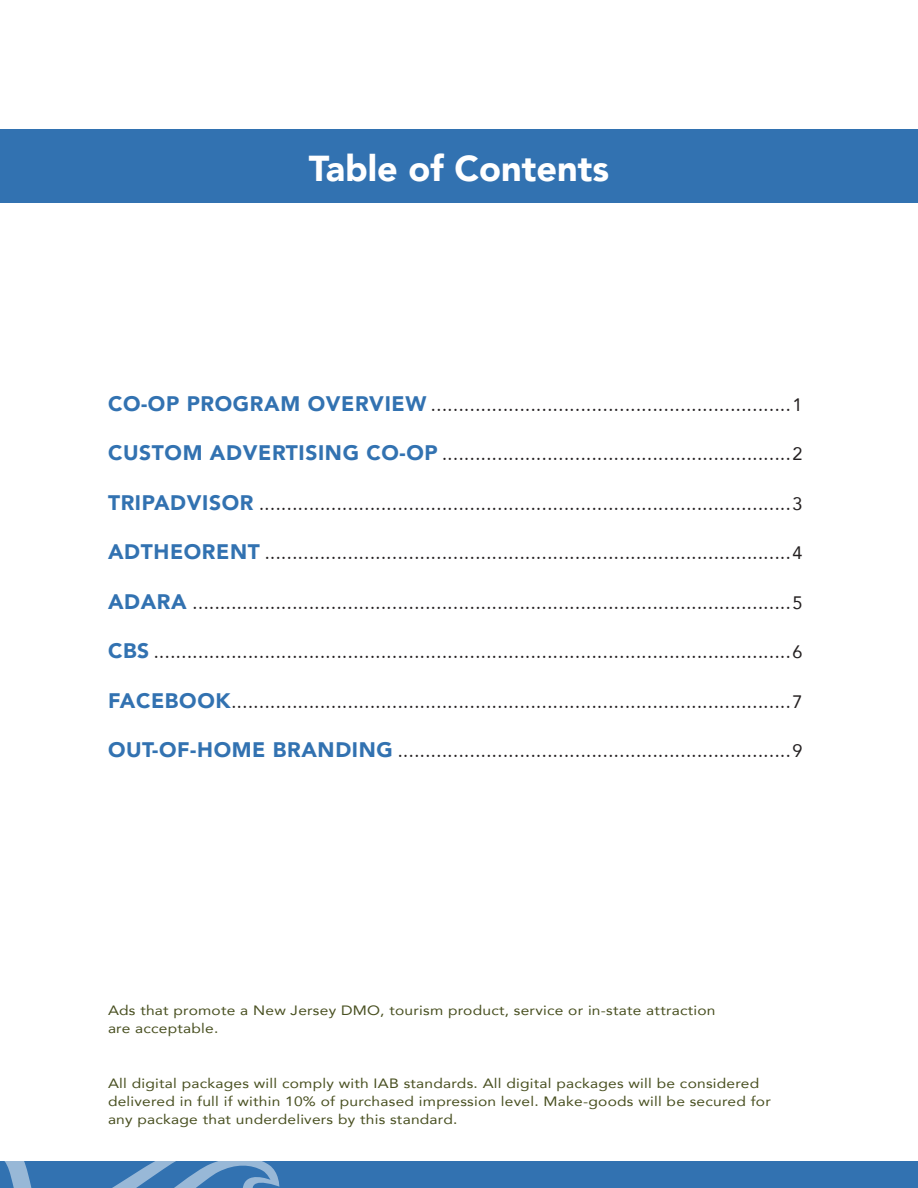
<style>
.page{position:relative;width:918px;height:1188px;background:#fff}
.page>*{position:absolute;margin:0;border:0;box-sizing:border-box;transform-origin:0 0}
.t1{font:900 36px "Avenir";color:#fff}
.t2{font:18px "Avenir";color:#231f20}
.t3{font:13.5px/18px "Avenir";letter-spacing:.015em;color:#495021;scale:1.15 1}
.s1{font-weight:900;font-size:21px;color:#3272b1}
</style>
<div class="page">
<div style="left:0;top:130px;width:918px;height:73px;background:#3272b1"></div>
<div style="left:0;top:1161px;width:918px;height:27px;background:#3272b1"></div>
<svg style="left:4px;top:1161px;width:276px;height:27px"></svg>
<h1 class="t1" style="left:309px;top:137px;width:302px">Table of Contents</h1>
<p class="t2" style="left:108px;top:390px;width:696px"><span class="s1">CO-OP PROGRAM OVERVIEW</span> .................................................................1</p>
<p class="t2" style="left:108px;top:440px;width:696px"><span class="s1">CUSTOM ADVERTISING CO-OP</span> ...............................................................2</p>
<p class="t2" style="left:108px;top:489px;width:696px"><span class="s1">TRIPADVISOR</span> ................................................................................................3</p>
<p class="t2" style="left:108px;top:539px;width:696px"><span class="s1">ADTHEORENT</span> ...............................................................................................4</p>
<p class="t2" style="left:108px;top:588px;width:696px"><span class="s1">ADARA</span> ............................................................................................................5</p>
<p class="t2" style="left:108px;top:638px;width:696px"><span class="s1">CBS</span> ...................................................................................................................6</p>
<p class="t2" style="left:108px;top:687px;width:696px"><span class="s1">FACEBOOK</span>.....................................................................................................7</p>
<p class="t2" style="left:108px;top:737px;width:696px"><span class="s1">OUT-OF-HOME BRANDING</span> .......................................................................9</p>
<p class="t3" style="left:108px;top:1000px;width:530px">Ads that promote a New Jersey DMO, tourism product, service or in-state attraction are acceptable.</p>
<p class="t3" style="left:108px;top:1074px;width:578px">All digital packages will comply with IAB standards. All digital packages will be considered delivered in full if within 10% of purchased impression level. Make-goods will be secured for any package that underdelivers by this standard.</p>
</div>
